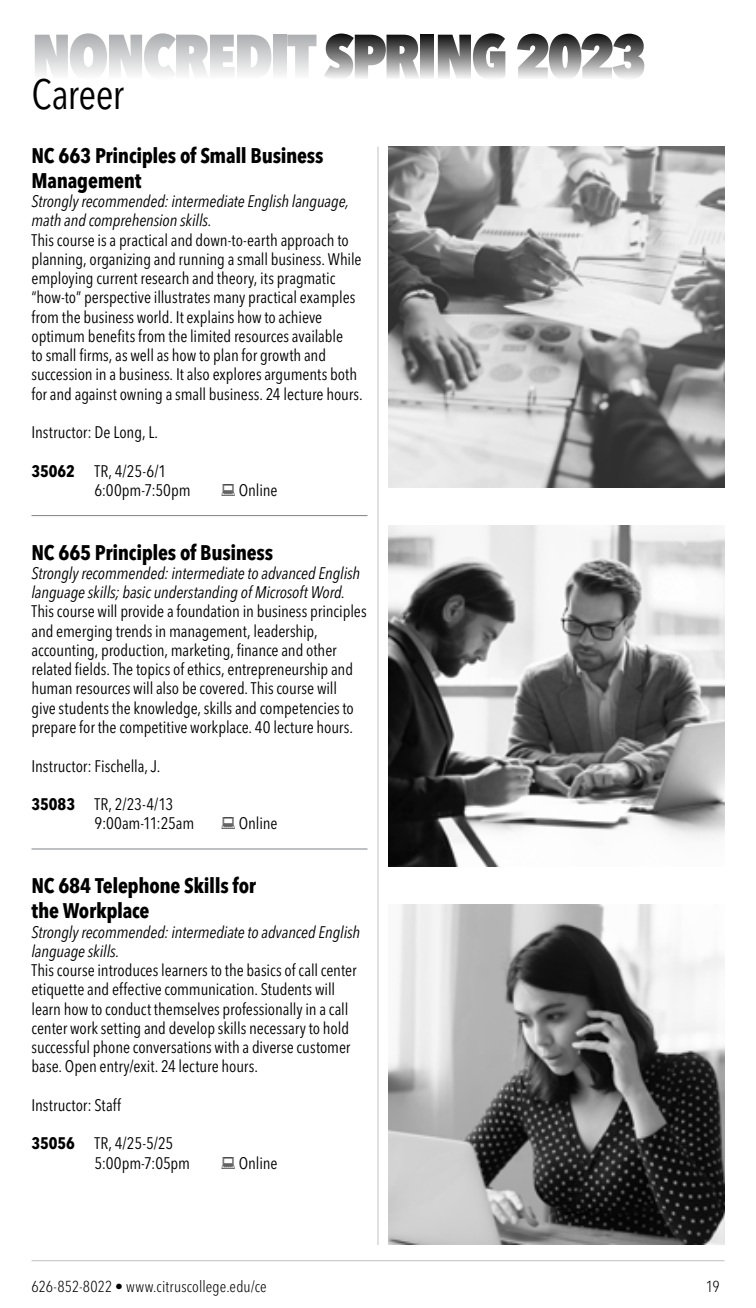
<style>
.page{position:relative;width:756px;height:1308px;background:#fff}
.page>*{position:absolute;margin:0;border:0;box-sizing:border-box;transform-origin:0 0}
.t1{font:800 condensed 63px "Avenir Next LT Pro";letter-spacing:-.045em;color:#000}
.t2{font:condensed 42px "Avenir Next LT Pro";letter-spacing:-.015em;color:#000}
.t3{font:700 condensed 21px/25.2px "Avenir Next LT Pro";letter-spacing:-.015em;color:#000}
.t4{font:condensed 16.62px/19.2px "Avenir Next LT Pro";letter-spacing:-.005em;color:#000}
.t5{font:italic condensed 16.62px/19.2px "Avenir Next LT Pro";letter-spacing:-.005em;color:#000}
.t6{font:300 condensed 15.75px "Avenir Next LT Pro";letter-spacing:.01em;color:#000}
.s1{color:#a7a9ac}
.s2{font-weight:700}
</style>
<div class="page">
<hr style="left:32px;top:1260px;width:692px;height:1px;background:#808285">
<hr style="left:32px;top:515px;width:336px;height:1px;background:#808285">
<hr style="left:32px;top:848px;width:336px;height:1px;background:#808285">
<hr style="left:378px;top:147px;width:1px;height:1097px;background:#808285">
<img style="left:388px;top:147px;width:336px;height:340px">
<img style="left:388px;top:525px;width:336px;height:341px">
<img style="left:388px;top:904px;width:336px;height:340px">
<h1 class="t1" style="left:32px;top:18px;width:617px"><span class="s1">NONCREDIT</span> SPRING 2023</h1>
<h2 class="t2" style="left:32px;top:69px;width:94px">Career</h2>
<p class="t3" style="left:32px;top:142px;width:294px">NC 663 Principles of Small Business<br>Management</p>
<p class="t5" style="left:32px;top:191px;width:319px">Strongly recommended: intermediate English language, math and comprehension skills.</p>
<p class="t4" style="left:32px;top:230px;width:333px">This course is a practical and down-to-earth approach to planning, organizing and running a small business. While employing current research and theory, its pragmatic “how-to” perspective illustrates many practical examples from the business world. It explains how to achieve optimum benefits from the limited resources available<br>to small firms, as well as how to plan for growth and succession in a business. It also explores arguments both for and against owning a small business. 24 lecture hours.</p>
<p class="t4" style="left:32px;top:422px;width:128px">Instructor: De Long, L.</p>
<p class="t4" style="left:94px;top:461px;width:98px;text-indent:-63px"><span class="s2">35062</span> TR, 4/25-6/1<br>6:00pm-7:50pm</p>
<p class="t4" style="left:239px;top:480px;width:40px">Online</p>
<p class="t3" style="left:32px;top:539px;width:243px">NC 665 Principles of Business</p>
<p class="t5" style="left:32px;top:563px;width:330px">Strongly recommended: intermediate to advanced English language skills; basic understanding of Microsoft Word.</p>
<p class="t4" style="left:32px;top:602px;width:337px">This course will provide a foundation in business principles and emerging trends in management, leadership, accounting, production, marketing, finance and other related fields. The topics of ethics, entrepreneurship and human resources will also be covered. This course will<br>give students the knowledge, skills and competencies to prepare for the competitive workplace. 40 lecture hours.</p>
<p class="t4" style="left:32px;top:756px;width:131px">Instructor: Fischella, J.</p>
<p class="t4" style="left:94px;top:794px;width:101px;text-indent:-63px"><span class="s2">35083</span> TR, 2/23-4/13<br>9:00am-11:25am</p>
<p class="t4" style="left:239px;top:813px;width:40px">Online</p>
<p class="t3" style="left:32px;top:872px;width:226px">NC 684 Telephone Skills for the Workplace</p>
<p class="t5" style="left:32px;top:922px;width:330px">Strongly recommended: intermediate to advanced English language skills.</p>
<p class="t4" style="left:32px;top:960px;width:327px">This course introduces learners to the basics of call center etiquette and effective communication. Students will learn how to conduct themselves professionally in a call center work setting and develop skills necessary to hold successful phone conversations with a diverse customer base. Open entry/exit. 24 lecture hours.</p>
<p class="t4" style="left:32px;top:1095px;width:91px">Instructor: Staff</p>
<p class="t4" style="left:94px;top:1133px;width:97px;text-indent:-63px"><span class="s2">35056</span> TR, 4/25-5/25<br>5:00pm-7:05pm</p>
<p class="t4" style="left:239px;top:1153px;width:40px">Online</p>
<p class="t6" style="left:32px;top:1277px;width:237px">626-852-8022 • www.citruscollege.edu/ce</p>
<p class="t6" style="left:706px;top:1276px;width:15px">19</p>
</div>
